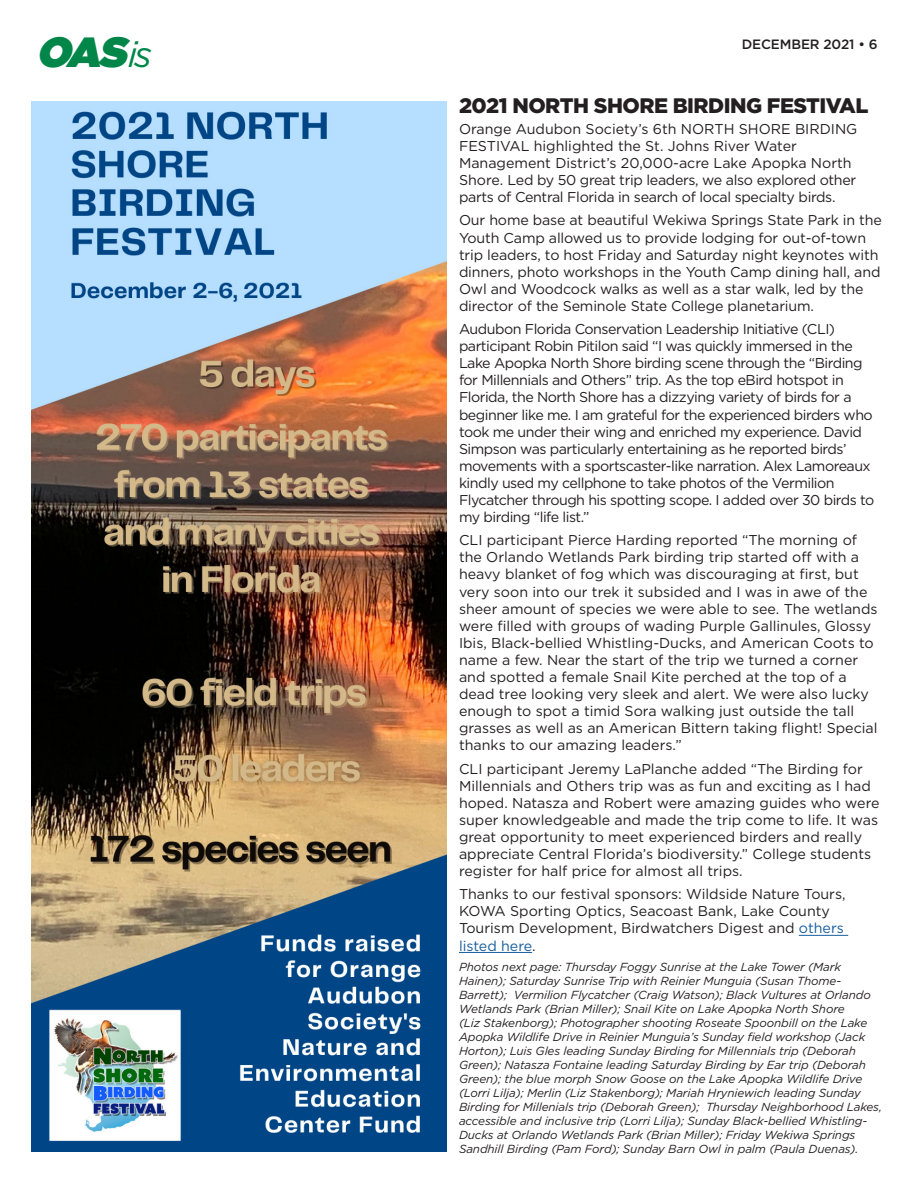
<style>
.page{position:relative;width:918px;height:1188px;background:#fff}
.page>*{position:absolute;margin:0;border:0;box-sizing:border-box;transform-origin:0 0}
.t1{font:italic 42px "Gotham Ultra";color:#008649}
.t2{font:900 21px "Gotham";letter-spacing:-.025em;color:#231f20}
.t3{font:14.25px/17.1px "Gotham";letter-spacing:-.01em;color:#231f20}
.t4{font:14.25px/17.1px "Gotham";letter-spacing:-.035em;color:#231f20}
.t5{font:500 13.5px "Gotham";letter-spacing:-.01em;color:#231f20}
.t6{font:italic 11.7px/14.1px "Gotham";letter-spacing:-.01em;color:#231f20}
.s1{font-family:"Gotham";font-size:36px}
.s2{color:#175d9e}
</style>
<div class="page">
<img style="left:32px;top:101px;width:414px;height:1051px">
<hr style="left:799px;top:935px;width:49px;height:1px;background:#175d9e">
<hr style="left:459px;top:952px;width:73px;height:1px;background:#175d9e">
<h1 class="t1" style="left:36px;top:28px;width:117px">OAS<span class="s1">i s</span></h1>
<p class="t5" style="left:742px;top:36px;width:137px">DECEMBER 2021 • 6</p>
<p class="t2" style="left:459px;top:93px;width:411px">2021 NORTH SHORE BIRDING FESTIVAL</p>
<p class="t3" style="left:459px;top:120px;width:400px">Orange Audubon Society’s 6th NORTH SHORE BIRDING FESTIVAL highlighted the St. Johns River Water Management District’s 20,000-acre Lake Apopka North Shore. Led by 50 great trip leaders, we also explored other parts of Central Florida in search of local specialty birds.</p>
<p class="t3" style="left:459px;top:212px;width:424px">Our home base at beautiful Wekiwa Springs State Park in the Youth Camp allowed us to provide lodging for out-of-town trip leaders, to host Friday and Saturday night keynotes with dinners, photo workshops in the Youth Camp dining hall, and Owl and Woodcock walks as well as a star walk, led by the director of the Seminole State College planetarium.</p>
<p class="t4" style="left:459px;top:320px;width:417px">Audubon Florida Conservation Leadership Initiative (CLI) participant Robin Pitilon said “I was quickly immersed in the Lake Apopka North Shore birding scene through the “Birding for Millennials and Others” trip. As the top eBird hotspot in Florida, the North Shore has a dizzying variety of birds for a beginner like me. I am grateful for the experienced birders who took me under their wing and enriched my experience. David Simpson was particularly entertaining as he reported birds’ movements with a sportscaster-like narration. Alex Lamoreaux kindly used my cellphone to take photos of the Vermilion Flycatcher through his spotting scope. I added over 30 birds to my birding “life list.”</p>
<p class="t3" style="left:459px;top:531px;width:420px">CLI participant Pierce Harding reported “The morning of the Orlando Wetlands Park birding trip started off with a heavy blanket of fog which was discouraging at first, but very soon into our trek it subsided and I was in awe of the sheer amount of species we were able to see. The wetlands were filled with groups of wading Purple Gallinules, Glossy Ibis, Black-bellied Whistling-Ducks, and American Coots to name a few. Near the start of the trip we turned a corner and spotted a female Snail Kite perched at the top of a dead tree looking very sleek and alert. We were also lucky enough to spot a timid Sora walking just outside the tall grasses as well as an American Bittern taking flight! Special thanks to our amazing leaders.”</p>
<p class="t3" style="left:459px;top:760px;width:422px">CLI participant Jeremy LaPlanche added “The Birding for Millennials and Others trip was as fun and exciting as I had hoped. Natasza and Robert were amazing guides who were super knowledgeable and made the trip come to life. It was great opportunity to meet experienced birders and really appreciate Central Florida’s biodiversity.” College students register for half price for almost all trips.</p>
<p class="t3" style="left:459px;top:885px;width:388px">Thanks to our festival sponsors: Wildside Nature Tours, KOWA Sporting Optics, Seacoast Bank, Lake County Tourism Development, Birdwatchers Digest and <span class="s2">others listed here</span>.</p>
<p class="t6" style="left:459px;top:959px;width:425px">Photos next page: Thursday Foggy Sunrise at the Lake Tower (Mark Hainen); Saturday Sunrise Trip with Reinier Munguia (Susan Thome-Barrett); Vermilion Flycatcher (Craig Watson); Black Vultures at Orlando Wetlands Park (Brian Miller); Snail Kite on Lake Apopka North Shore<br>(Liz Stakenborg); Photographer shooting Roseate Spoonbill on the Lake Apopka Wildlife Drive in Reinier Munguia’s Sunday field workshop (Jack Horton); Luis Gles leading Sunday Birding for Millennials trip (Deborah Green); Natasza Fontaine leading Saturday Birding by Ear trip (Deborah Green); the blue morph Snow Goose on the Lake Apopka Wildlife Drive (Lorri Lilja); Merlin (Liz Stakenborg); Mariah Hryniewich leading Sunday Birding for Millenials trip (Deborah Green); Thursday Neighborhood Lakes, accessible and inclusive trip (Lorri Lilja); Sunday Black-bellied Whistling-Ducks at Orlando Wetlands Park (Brian Miller); Friday Wekiwa Springs Sandhill Birding (Pam Ford); Sunday Barn Owl in palm (Paula Duenas).</p>
</div>
